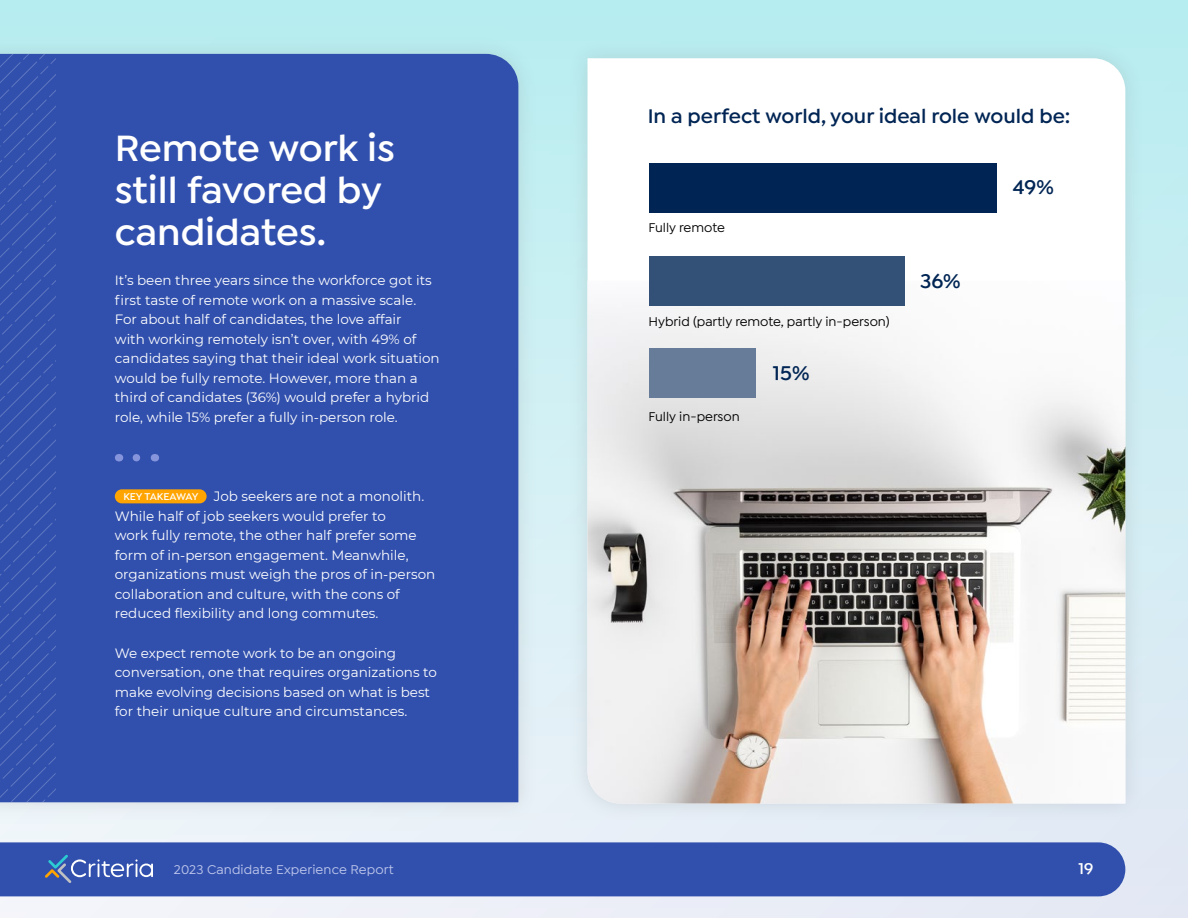
<style>
.page{position:relative;width:1188px;height:918px;background:#fff}
.page>*{position:absolute;margin:0;border:0;box-sizing:border-box;transform-origin:0 0}
.t1{font:945px "Chartwell Bars Vertical";color:#667c98;scale:.69 1}
.t2{font:600 39px/42px "Isidora Sans";color:#fff}
.t3{font:600 21px "Isidora Sans";color:#002554}
.t4{font:600 16.5px "Isidora Sans";color:#fff}
.t5{font:13.5px/19.5px "Montserrat";color:#fff}
.t6{font:500 13.5px "Isidora Sans";color:#000}
.t7{font:500 13.5px "Isidora Sans";letter-spacing:.01em;color:#bdc6eb}
.s1{font-family:"Isidora Sans";font-weight:600;font-size:10.5px}
.s2{color:#002554}
.s3{color:#335176}
</style>
<div class="page">
<div style="left:0;top:0;width:1188px;height:918px;background:linear-gradient(to bottom,#b8eff1,#e9ecf6)"></div>
<div style="left:0;top:35px;width:537px;height:786px;background:#8b8c90;opacity:.25"></div>
<div style="left:56px;top:54px;width:462px;height:748px;background:#3150ad"></div>
<svg style="left:0;top:54px;width:56px;height:748px;background:#3453ae"></svg>
<svg style="left:128px;top:454px;width:8px;height:7px"></svg>
<div style="left:115px;top:489px;width:92px;height:14px;background:#ffa400;border-radius:7px"></div>
<div style="left:569px;top:39px;width:575px;height:783px;background:#8b8c90;opacity:.25"></div>
<svg style="left:588px;top:58px;width:537px;height:223px"></svg>
<img style="left:588px;top:281px;width:537px;height:522px">
<div style="left:0;top:842px;width:1125px;height:54px;background:#3150ad"></div>
<svg style="left:45px;top:855px;width:108px;height:28px;background:#526db6"></svg>
<h2 class="t2" style="left:115px;top:128px;width:282px">Remote work is still favored by candidates.</h2>
<p class="t5" style="left:115px;top:270px;width:326px">It’s been three years since the workforce got its first taste of remote work on a massive scale.<br>For about half of candidates, the love affair<br>with working remotely isn’t over, with 49% of candidates saying that their ideal work situation would be fully remote. However, more than a third of candidates (36%) would prefer a hybrid role, while 15% prefer a fully in-person role.</p>
<p class="t5" style="left:115px;top:486px;width:322px;text-indent:9px"><span class="s1">KEY TAKEAWAY</span> Job seekers are not a monolith.<br>While half of job seekers would prefer to<br>work fully remote, the other half prefer some form of in-person engagement. Meanwhile, organizations must weigh the pros of in-person collaboration and culture, with the cons of reduced flexibility and long commutes.</p>
<p class="t5" style="left:115px;top:643px;width:324px">We expect remote work to be an ongoing conversation, one that requires organizations to make evolving decisions based on what is best for their unique culture and circumstances.</p>
<h3 class="t3" style="left:648px;top:104px;width:424px">In a perfect world, your ideal role would be:</h3>
<h1 class="t1" style="left:1554px;top:129px;width:442px;rotate:90deg"><span class="s2">49</span><span class="s3">36</span>+15</h1>
<p class="t6" style="left:649px;top:220px;width:78px">Fully remote</p>
<h3 class="t3" style="left:920px;top:269px;width:42px">36%</h3>
<p class="t6" style="left:649px;top:314px;width:242px">Hybrid (partly remote, partly in-person)</p>
<h3 class="t3" style="left:773px;top:360px;width:38px">15%</h3>
<p class="t6" style="left:649px;top:409px;width:93px">Fully in-person</p>
<h3 class="t3" style="left:1013px;top:175px;width:42px">49%</h3>
<p class="t7" style="left:174px;top:861px;width:221px">2023 Candidate Experience Report</p>
<p class="t4" style="left:1079px;top:858px;width:16px">19</p>
</div>
